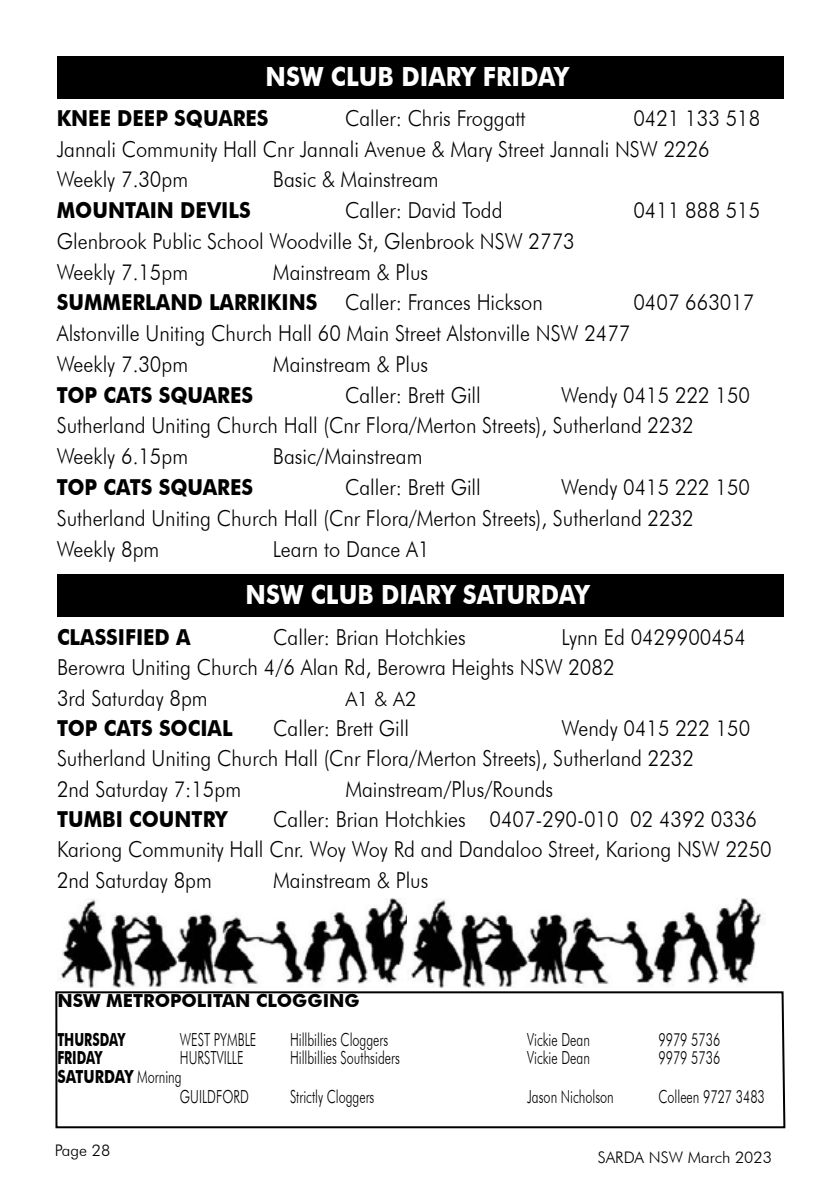
<style>
.page{position:relative;width:840px;height:1191px;background:#fff}
.page>*{position:absolute;margin:0;border:0;box-sizing:border-box;transform-origin:0 0}
.t1{font:700 26.4px "Futura BT";color:#fff;scale:.91 1}
.t2{font:300 22px/30.8px "Futura BT";color:#000;scale:.91 1}
.t3{font:700 22px "Futura BT";color:#000;scale:.91 1}
.t4{font:300 20px "Futura BT";color:#000}
.t5{font:300 18px/19.8px "Futura BT";color:#000;scale:.7 1}
.t6{font:700 18px/38.6px "Futura BT";color:#000}
.t7{font:700 18px "Futura BT";color:#000;scale:.7 1}
.t8{font:300 16px "Futura BT";color:#000}
.s1{font-weight:700}
</style>
<div class="page">
<div style="left:57px;top:57px;width:726px;height:42px;background:#000"></div>
<div style="left:57px;top:574px;width:726px;height:43px;background:#000"></div>
<img style="left:59px;top:899px;width:348px;height:88px">
<img style="left:409px;top:899px;width:353px;height:88px">
<svg style="left:55px;top:991px;width:731px;height:138px"></svg>
<p class="t1" style="left:265px;top:61px;width:334px">NSW CLUB DIARY FRIDAY</p>
<p class="t3" style="left:57px;top:105px;width:234px">KNEE DEEP SQUARES</p>
<p class="t2" style="left:345px;top:102px;width:200px">Caller: Chris Froggatt</p>
<p class="t2" style="left:57px;top:102px;width:774px;text-indent:576px">0421 133 518<br>Jannali Community Hall Cnr Jannali Avenue &amp; Mary Street Jannali NSW 2226<br>Weekly 7.30pm</p>
<p class="t2" style="left:273px;top:164px;width:183px">Basic &amp; Mainstream</p>
<p class="t3" style="left:57px;top:197px;width:214px">MOUNTAIN DEVILS</p>
<p class="t2" style="left:345px;top:195px;width:174px">Caller: David Todd</p>
<p class="t2" style="left:633px;top:195px;width:141px">0411 888 515</p>
<p class="t2" style="left:57px;top:225px;width:570px">Glenbrook Public School Woodville St, Glenbrook NSW 2773<br>Weekly 7.15pm</p>
<p class="t2" style="left:273px;top:256px;width:172px">Mainstream &amp; Plus</p>
<p class="t3" style="left:57px;top:289px;width:288px">SUMMERLAND LARRIKINS</p>
<p class="t2" style="left:345px;top:287px;width:219px">Caller: Frances Hickson</p>
<p class="t2" style="left:633px;top:287px;width:134px">0407 663017</p>
<p class="t2" style="left:57px;top:318px;width:631px">Alstonville Uniting Church Hall 60 Main Street Alstonville NSW 2477<br>Weekly 7.30pm</p>
<p class="t2" style="left:273px;top:348px;width:172px">Mainstream &amp; Plus</p>
<p class="t2" style="left:57px;top:379px;width:763px;text-indent:504px">Wendy 0415 222 150<br>Sutherland Uniting Church Hall (Cnr Flora/Merton Streets), Sutherland 2232<br>Weekly 6.15pm</p>
<p class="t3" style="left:57px;top:381px;width:217px">TOP CATS SQUARES</p>
<p class="t2" style="left:345px;top:379px;width:151px">Caller: Brett Gill</p>
<p class="t2" style="left:273px;top:441px;width:166px">Basic/Mainstream</p>
<p class="t2" style="left:57px;top:471px;width:763px;text-indent:504px">Wendy 0415 222 150<br>Sutherland Uniting Church Hall (Cnr Flora/Merton Streets), Sutherland 2232<br>Weekly 8pm</p>
<p class="t3" style="left:57px;top:474px;width:217px">TOP CATS SQUARES</p>
<p class="t2" style="left:345px;top:471px;width:151px">Caller: Brett Gill</p>
<p class="t2" style="left:273px;top:533px;width:173px">Learn to Dance A1</p>
<p class="t1" style="left:245px;top:578px;width:379px">NSW CLUB DIARY SATURDAY</p>
<p class="t3" style="left:57px;top:624px;width:148px">CLASSIFIED A</p>
<p class="t2" style="left:273px;top:621px;width:213px">Caller: Brian Hotchkies</p>
<p class="t2" style="left:57px;top:621px;width:758px;text-indent:504px">Lynn Ed 0429900454<br>Berowra Uniting Church 4/6 Alan Rd, Berowra Heights NSW 2082<br>3rd Saturday 8pm</p>
<p class="t4" style="left:345px;top:686px;width:73px">A1 &amp; A2</p>
<p class="t3" style="left:57px;top:715px;width:194px">TOP CATS SOCIAL</p>
<p class="t2" style="left:273px;top:712px;width:151px">Caller: Brett Gill</p>
<p class="t2" style="left:57px;top:712px;width:763px;text-indent:504px">Wendy 0415 222 150<br>Sutherland Uniting Church Hall (Cnr Flora/Merton Streets), Sutherland 2232<br>2nd Saturday 7:15pm</p>
<p class="t2" style="left:345px;top:773px;width:230px">Mainstream/Plus/Rounds</p>
<p class="t2" style="left:57px;top:804px;width:786px;text-indent:216px">Caller: Brian Hotchkies 0407-290-010 02 4392 0336<br>Kariong Community Hall Cnr. Woy Woy Rd and Dandaloo Street, Kariong NSW 2250<br>2nd Saturday 8pm</p>
<p class="t3" style="left:57px;top:806px;width:189px">TUMBI COUNTRY</p>
<p class="t2" style="left:273px;top:864px;width:172px">Mainstream &amp; Plus</p>
<p class="t6" style="left:57px;top:981px;width:304px">NSW METROPOLITAN CLOGGING<br>THURSDAY</p>
<p class="t5" style="left:180px;top:1029px;width:110px">WEST PYMBLE</p>
<p class="t5" style="left:290px;top:1029px;width:142px">Hillbillies Cloggers</p>
<p class="t5" style="left:527px;top:1029px;width:91px">Vickie Dean</p>
<p class="t5" style="left:658px;top:1029px;width:90px">9979 5736</p>
<p class="t7" style="left:57px;top:1047px;width:66px">FRIDAY</p>
<p class="t5" style="left:180px;top:1048px;width:92px">HURSTVILLE</p>
<p class="t5" style="left:290px;top:1048px;width:158px">Hillbillies Southsiders</p>
<p class="t5" style="left:527px;top:1048px;width:91px">Vickie Dean</p>
<p class="t5" style="left:658px;top:1048px;width:90px">9979 5736</p>
<p class="t5" style="left:180px;top:1066px;width:100px;text-indent:-122px"><span class="s1">SATURDAY</span> Morning<br>GUILDFORD</p>
<p class="t5" style="left:290px;top:1086px;width:122px">Strictly Cloggers</p>
<p class="t5" style="left:527px;top:1086px;width:125px">Jason Nicholson</p>
<p class="t5" style="left:658px;top:1086px;width:153px">Colleen 9727 3483</p>
<p class="t8" style="left:55px;top:1140px;width:57px">Page 28</p>
<p class="t8" style="left:597px;top:1148px;width:176px">SARDA NSW March 2023</p>
</div>
